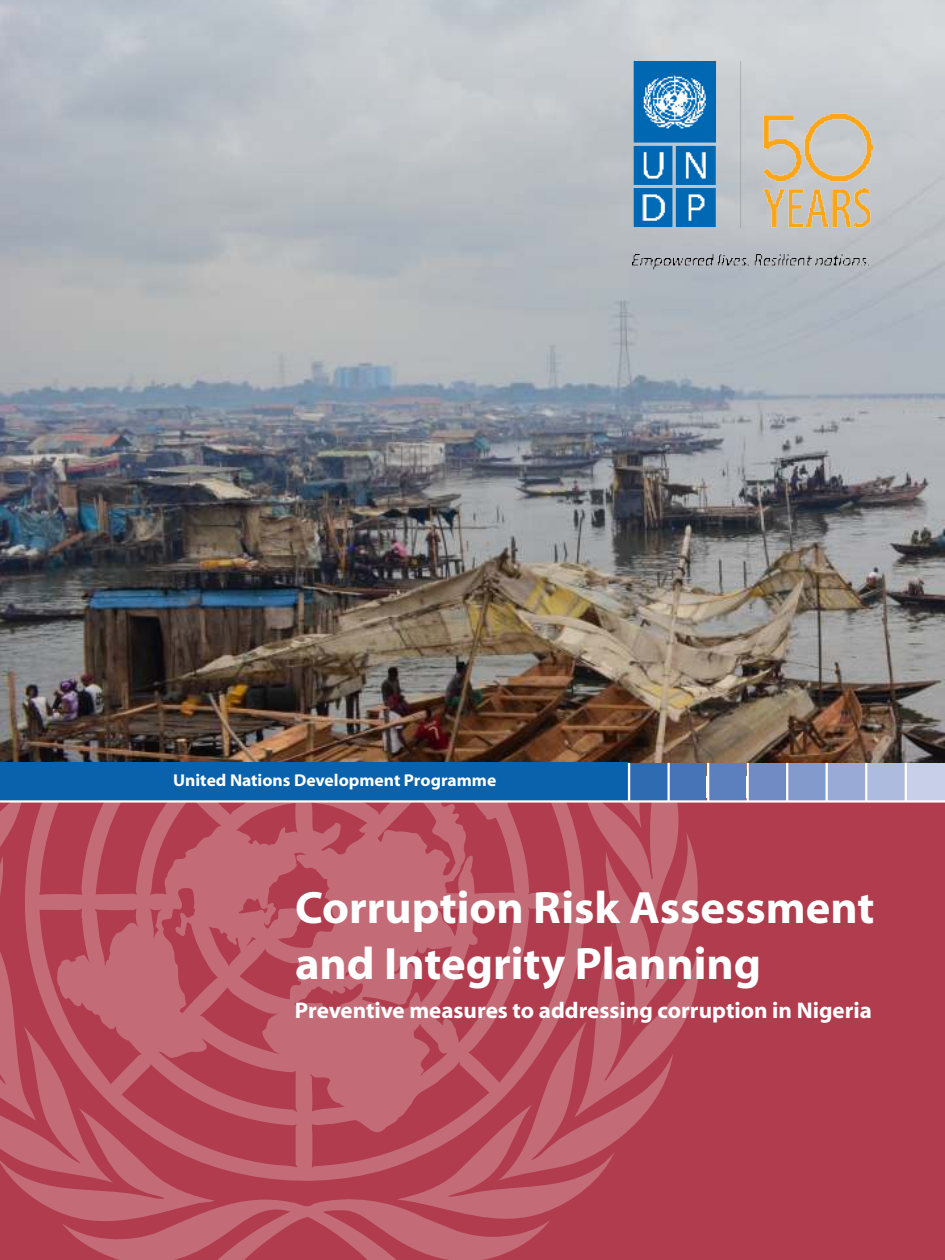
<style>
.page{position:relative;width:945px;height:1260px;background:#fff}
.page>*{position:absolute;margin:0;border:0;box-sizing:border-box;transform-origin:0 0}
.t1{font:700 45.5px/56px "Myriad Web Pro";color:#fff}
.t2{font:700 22.75px "Myriad Web Pro";color:#fff}
.t3{font:700 17.15px "Myriad Web Pro";color:#fff}
</style>
<div class="page">
<div style="left:0;top:798px;width:945px;height:462px;background:#b03c4d"></div>
<svg style="left:0;top:775px;width:706px;height:485px"></svg>
<img style="left:0;top:0;width:945px;height:775px">
<img style="left:632px;top:62px;width:241px;height:209px">
<div style="left:905px;top:763px;width:40px;height:37px;background:#c8cfe9"></div>
<div style="left:786px;top:763px;width:38px;height:37px;background:#839acc"></div>
<div style="left:747px;top:763px;width:38px;height:37px;background:#718cc4"></div>
<div style="left:707px;top:763px;width:39px;height:37px;background:#5c80bd"></div>
<div style="left:865px;top:763px;width:39px;height:37px;background:#adbbde"></div>
<div style="left:825px;top:763px;width:40px;height:37px;background:#98aad5"></div>
<div style="left:0;top:763px;width:628px;height:38px;background:#0962ab"></div>
<div style="left:667px;top:763px;width:38px;height:37px;background:#4774b6"></div>
<div style="left:628px;top:763px;width:39px;height:39px;background:#2e6bb0"></div>
<hr style="left:707px;top:763px;width:2px;height:38px;background:#fff">
<hr style="left:747px;top:763px;width:2px;height:38px;background:#fff">
<hr style="left:786px;top:763px;width:2px;height:38px;background:#fff">
<hr style="left:826px;top:763px;width:2px;height:38px;background:#fff">
<hr style="left:865px;top:763px;width:2px;height:38px;background:#fff">
<hr style="left:905px;top:763px;width:2px;height:38px;background:#fff">
<hr style="left:628px;top:763px;width:2px;height:38px;background:#fff">
<hr style="left:668px;top:763px;width:2px;height:38px;background:#fff">
<hr style="left:0;top:800px;width:945px;height:3px;background:#fff">
<p class="t3" style="left:173px;top:773px;width:325px">United Nations Development Programme</p>
<h1 class="t1" style="left:295px;top:883px;width:581px">Corruption Risk Assessment and Integrity Planning</h1>
<p class="t2" style="left:295px;top:1001px;width:579px">Preventive measures to addressing corruption in Nigeria</p>
</div>
